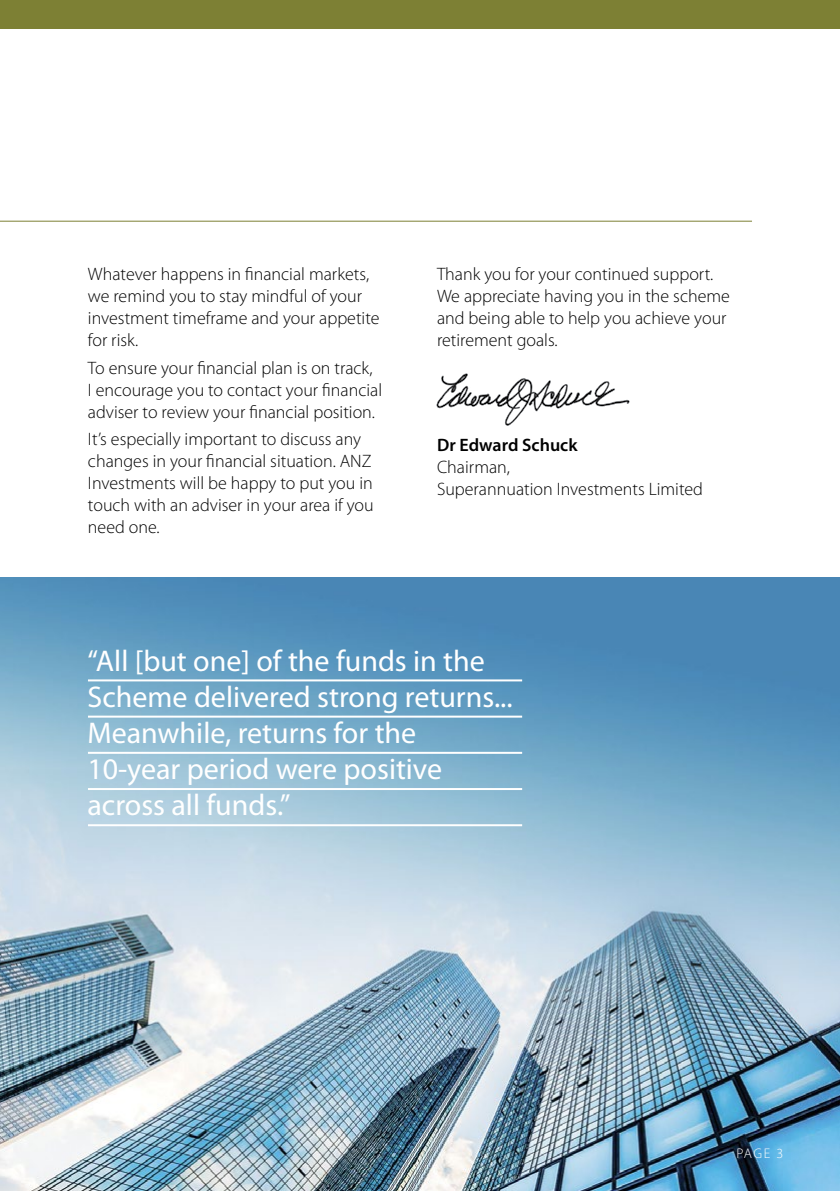
<style>
.page{position:relative;width:840px;height:1191px;background:#fff}
.page>*{position:absolute;margin:0;border:0;box-sizing:border-box;transform-origin:0 0}
.t1{font:30px/36px "Myriad Pro";color:#fff}
.t2{font:300 18px/22px "Myriad Pro";color:#000}
.t3{font:600 18px "Myriad Pro";color:#000}
.t4{font:300 14px "Myriad Pro";color:#fff}
</style>
<div class="page">
<div style="left:0;top:0;width:839px;height:28px;background:#7d8034"></div>
<img style="left:0;top:577px;width:839px;height:614px">
<hr style="left:88px;top:679px;width:434px;height:2px;background:#fff">
<hr style="left:88px;top:715px;width:434px;height:2px;background:#fff">
<hr style="left:88px;top:788px;width:434px;height:2px;background:#fff">
<hr style="left:88px;top:824px;width:434px;height:2px;background:#fff">
<hr style="left:88px;top:752px;width:434px;height:2px;background:#fff">
<hr style="left:0;top:221px;width:751px;height:1px;background:#7d8034">
<img style="left:436px;top:373px;width:194px;height:53px">
<p class="t2" style="left:88px;top:263px;width:293px">Whatever happens in financial markets, we remind you to stay mindful of your investment timeframe and your appetite for risk.</p>
<p class="t2" style="left:88px;top:356px;width:295px">To ensure your financial plan is on track,<br>I encourage you to contact your financial adviser to review your financial position.</p>
<p class="t2" style="left:88px;top:428px;width:287px">It’s especially important to discuss any changes in your financial situation. ANZ Investments will be happy to put you in touch with an adviser in your area if you need one.</p>
<p class="t2" style="left:437px;top:263px;width:294px">Thank you for your continued support.<br>We appreciate having you in the scheme and being able to help you achieve your retirement goals.</p>
<p class="t3" style="left:437px;top:433px;width:142px">Dr Edward Schuck</p>
<p class="t2" style="left:437px;top:456px;width:267px">Chairman,<br>Superannuation Investments Limited</p>
<h1 class="t1" style="left:87px;top:643px;width:426px">“All [but one] of the funds in the<br>Scheme delivered strong returns...<br>Meanwhile, returns for the<br>10-year period were positive across all funds.”</h1>
<p class="t4" style="left:736px;top:1145px;width:48px">PAGE 3</p>
</div>
